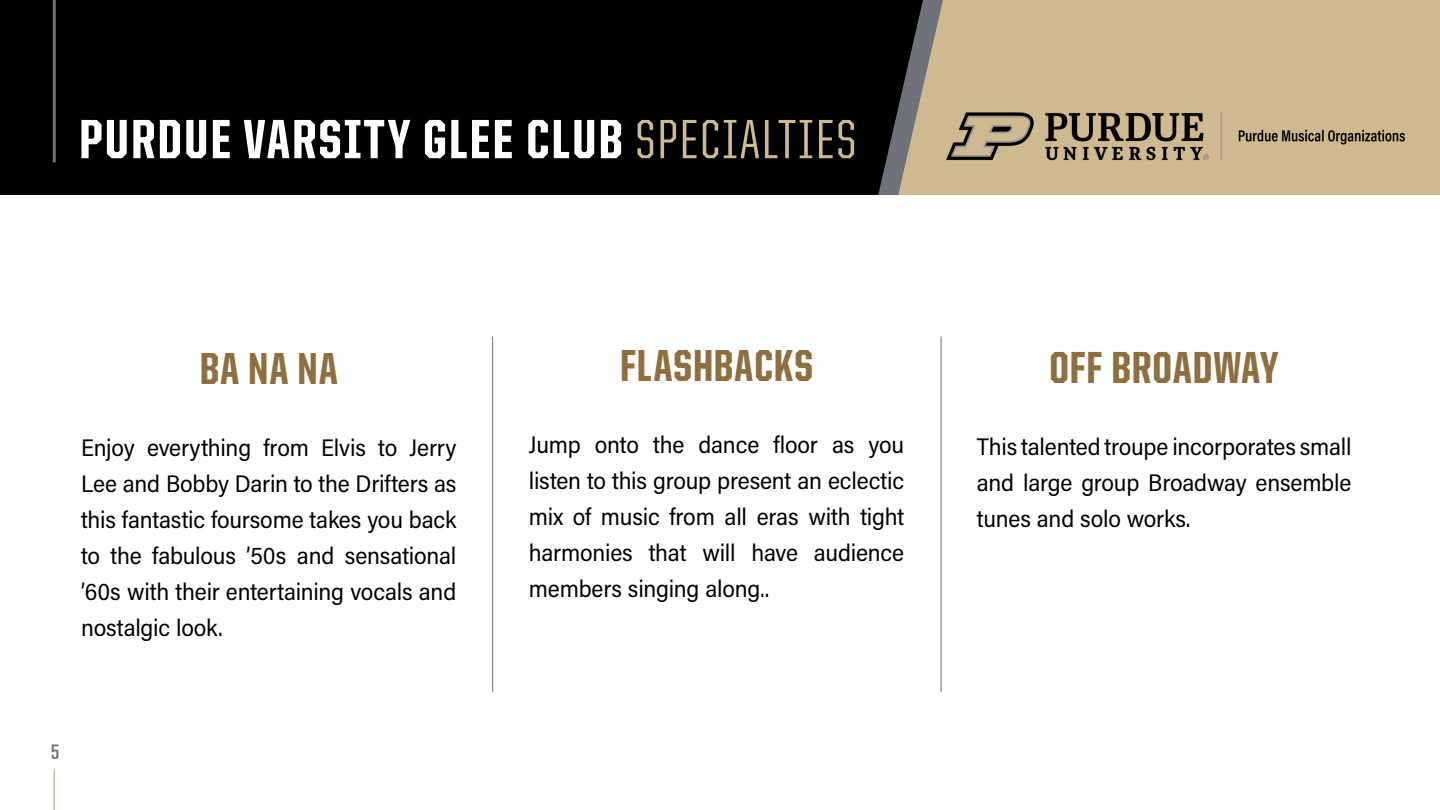
<style>
.page{position:relative;width:1440px;height:810px;background:#fff}
.page>*{position:absolute;margin:0;border:0;box-sizing:border-box;transform-origin:0 0}
.t1{font:800 55.5px "United Sans Cond";letter-spacing:.04em;color:#fff}
.t2{font:800 45px "United Sans Cond";letter-spacing:.025em;color:#8e6f3e}
.t3{font:24px/36px "Acumin Pro Semi Cond";letter-spacing:-.01em;color:#000;text-align:justify}
.t4{font:700 21px "United Sans Cond";color:#6f727b}
.s1{font-weight:500;color:#cfb991}
</style>
<div class="page">
<hr style="left:54px;top:770px;width:1px;height:40px;background:#cfb991">
<hr style="left:492px;top:337px;width:1px;height:355px;background:#6f727b">
<hr style="left:940px;top:337px;width:1px;height:355px;background:#6f727b">
<div style="left:889px;top:0;width:551px;height:195px;background:#cfb991"></div>
<div style="left:0;top:0;width:878px;height:195px;background:#000"></div>
<hr style="left:53px;top:0;width:3px;height:162px;background:#6f727b">
<svg style="left:878px;top:0;width:65px;height:195px"></svg>
<img style="left:946px;top:112px;width:459px;height:49px">
<h1 class="t1" style="left:79px;top:110px;width:778px">PURDUE VARSITY GLEE CLUB <span class="s1">SPECIALTIES</span></h1>
<h2 class="t2" style="left:200px;top:345px;width:139px">BA NA NA</h2>
<p class="t3" style="left:81px;top:428px;width:377px">Enjoy everything from Elvis to Jerry Lee and Bobby Darin to the Drifters as this fantastic foursome takes you back to the fabulous ’50s and sensational ’60s with their entertaining vocals and nostalgic look.</p>
<p class="t4" style="left:51px;top:741px;width:10px">5</p>
<h2 class="t2" style="left:620px;top:342px;width:195px">FLASHBACKS</h2>
<p class="t3" style="left:529px;top:426px;width:377px">Jump onto the dance floor as you listen to this group present an eclectic mix of music from all eras with tight harmonies that will have audience members singing along..</p>
<h2 class="t2" style="left:1049px;top:345px;width:231px">OFF BROADWAY</h2>
<p class="t3" style="left:976px;top:428px;width:376px">This talented troupe incorporates small and large group Broadway ensemble tunes and solo works.</p>
</div>
